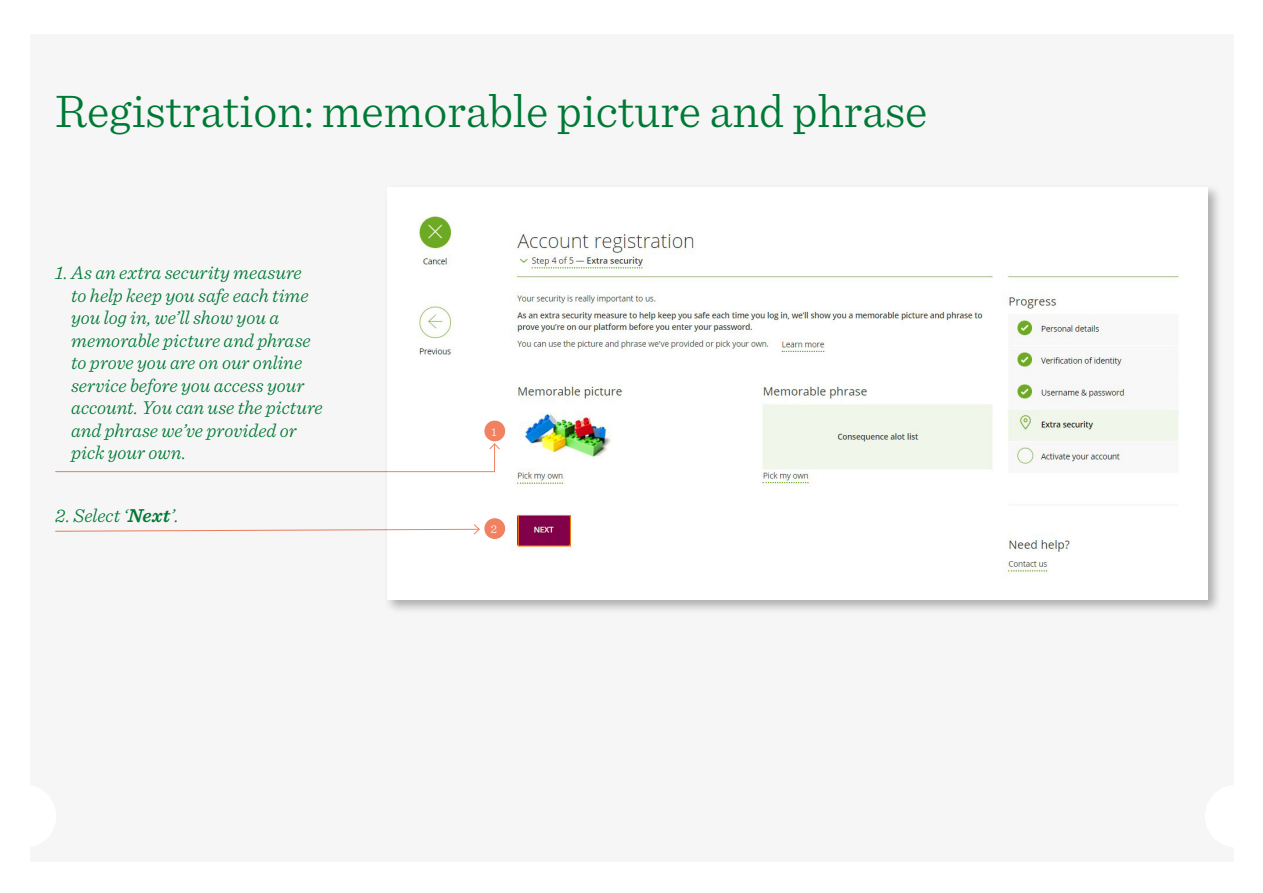
<style>
.page{position:relative;width:1263px;height:893px;background:#fff}
.page>*{position:absolute;margin:0;border:0;box-sizing:border-box;transform-origin:0 0}
.t1{font:300 48px "Sentinel";color:#007935}
.t2{font:italic 300 19.5px/22.5px "Sentinel";color:#007935}
.t3{font:300 12px "Sentinel";color:#fff}
.s1{font-weight:600}
</style>
<div class="page">
<div style="left:30px;top:34px;width:1203px;height:827px;background:#f6f6f6"></div>
<div style="left:384px;top:183px;width:838px;height:431px;background:#000;opacity:.3"></div>
<div style="left:388px;top:187px;width:820px;height:413px;background:#fff"></div>
<img style="left:409px;top:215px;width:770px;height:361px">
<div style="left:484px;top:518px;width:22px;height:21px;background:#f08262;border-radius:50%"></div>
<div style="left:483px;top:517px;width:23px;height:23px;border:1px solid #fff;border-radius:50%"></div>
<div style="left:484px;top:420px;width:22px;height:22px;background:#f08262;border-radius:50%"></div>
<div style="left:483px;top:420px;width:23px;height:22px;border:1px solid #fff;border-radius:50%"></div>
<svg style="left:518px;top:515px;width:53px;height:31px;background:#8e1249"></svg>
<svg style="left:55px;top:523px;width:425px;height:12px"></svg>
<svg style="left:55px;top:443px;width:445px;height:29px"></svg>
<h1 class="t1" style="left:55px;top:75px;width:874px">Registration: memorable picture and phrase</h1>
<p class="t2" style="left:71px;top:260px;width:253px;text-indent:-16px">1. As an extra security measure<br>to help keep you safe each time you log in, we’ll show you a memorable picture and phrase to prove you are on our online service before you access your account. You can use the picture and phrase we’ve provided or pick your own.</p>
<p class="t2" style="left:55px;top:503px;width:125px">2. Select ‘<span class="s1">Next</span>’.</p>
<p class="t3" style="left:491px;top:423px;width:7px">1</p>
<p class="t3" style="left:491px;top:520px;width:8px">2</p>
</div>
